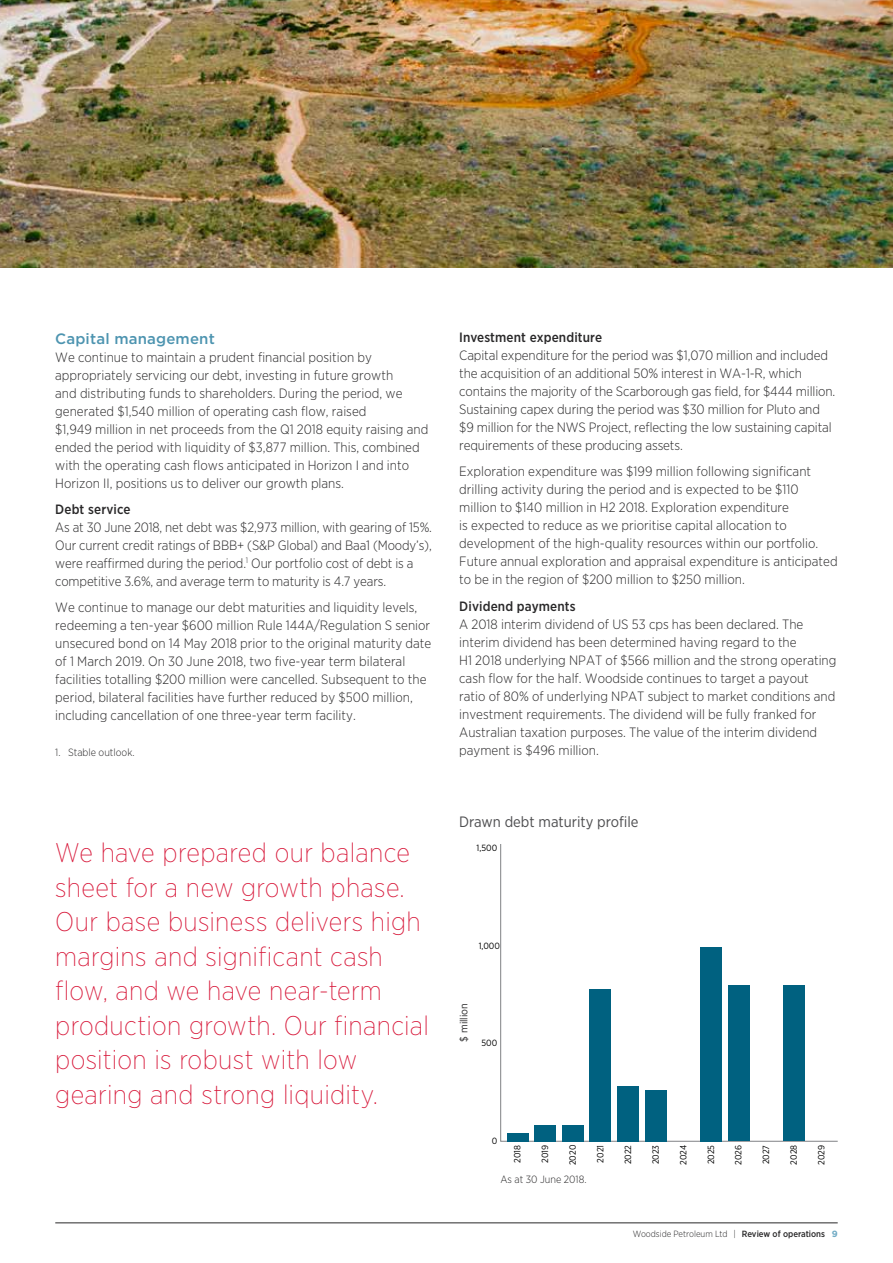
<style>
.page{position:relative;width:893px;height:1263px;background:#fff}
.page>*{position:absolute;margin:0;border:0;box-sizing:border-box;transform-origin:0 0}
.t1{font:200 27px/34.5px "Gotham Narrow";letter-spacing:.01em;color:#d71638}
.t2{font:15px "Gotham Narrow";color:#4d4d4f}
.t3{font:500 15px "Gotham HTF";letter-spacing:.01em;color:#4d94b0}
.t4{font:300 13.5px/18px "Gotham Narrow";color:#292829}
.t5{font:500 13.5px "Gotham Narrow";letter-spacing:.01em;color:#292829}
.t6{font:300 10.5px "Gotham Narrow";color:#292829}
.t7{font:10.5px "Gotham Narrow";color:#292829}
.t8{font:9px "Gotham Narrow";color:#000}
.t9{font:300 9px "Gotham Narrow";color:#292829}
.s1{font-weight:500}
.s2{font-family:"Gotham HTF";font-weight:700;color:#6faac4}
</style>
<div class="page">
<hr style="left:55px;top:1222px;width:783px;height:1px;background:#292829">
<img style="left:0;top:0;width:893px;height:267px">
<svg style="left:500px;top:844px;width:338px;height:297px"></svg>
<div style="left:783px;top:985px;width:21px;height:156px;background:#006180"></div>
<div style="left:728px;top:985px;width:21px;height:156px;background:#006180"></div>
<div style="left:700px;top:946px;width:22px;height:195px;background:#006180"></div>
<div style="left:645px;top:1090px;width:21px;height:51px;background:#006180"></div>
<div style="left:617px;top:1086px;width:22px;height:55px;background:#006180"></div>
<div style="left:590px;top:989px;width:21px;height:152px;background:#006180"></div>
<div style="left:562px;top:1125px;width:21px;height:16px;background:#006180"></div>
<div style="left:534px;top:1125px;width:22px;height:16px;background:#006180"></div>
<div style="left:508px;top:1133px;width:21px;height:8px;background:#006180"></div>
<p class="t3" style="left:55px;top:330px;width:161px">Capital management</p>
<p class="t4" style="left:55px;top:347px;width:374px">We continue to maintain a prudent financial position by appropriately servicing our debt, investing in future growth<br>and distributing funds to shareholders. During the period, we generated $1,540 million of operating cash flow, raised<br>$1,949 million in net proceeds from the Q1 2018 equity raising and ended the period with liquidity of $3,877 million. This, combined with the operating cash flows anticipated in Horizon I and into Horizon II, positions us to deliver our growth plans.</p>
<p class="t5" style="left:55px;top:500px;width:77px">Debt service</p>
<p class="t4" style="left:55px;top:518px;width:378px">As at 30 June 2018, net debt was $2,973 million, with gearing of 15%.<br>Our current credit ratings of BBB+ (S&amp;P Global) and Baa1 (Moody’s), were reaffirmed during the period.<sup>1</sup> Our portfolio cost of debt is a competitive 3.6%, and average term to maturity is 4.7 years.</p>
<p class="t4" style="left:55px;top:598px;width:377px">We continue to manage our debt maturities and liquidity levels, redeeming a ten-year $600 million Rule 144A/Regulation S senior unsecured bond on 14 May 2018 prior to the original maturity date of 1 March 2019. On 30 June 2018, two five-year term bilateral facilities totalling $200 million were cancelled. Subsequent to the period, bilateral facilities have further reduced by $500 million, including cancellation of one three-year term facility.</p>
<p class="t6" style="left:55px;top:746px;width:81px">1. Stable outlook.</p>
<p class="t1" style="left:55px;top:835px;width:375px">We have prepared our balance sheet for a new growth phase.<br>Our base business delivers high margins and significant cash flow, and we have near-term production growth. Our financial position is robust with low gearing and strong liquidity.</p>
<p class="t5" style="left:459px;top:329px;width:144px">Investment expenditure</p>
<p class="t4" style="left:459px;top:346px;width:378px">Capital expenditure for the period was $1,070 million and included the acquisition of an additional 50% interest in WA-1-R, which contains the majority of the Scarborough gas field, for $444 million.<br>Sustaining capex during the period was $30 million for Pluto and $9 million for the NWS Project, reflecting the low sustaining capital requirements of these producing assets.</p>
<p class="t4" style="left:459px;top:462px;width:380px">Exploration expenditure was $199 million following significant drilling activity during the period and is expected to be $110 million to $140 million in H2 2018. Exploration expenditure<br>is expected to reduce as we prioritise capital allocation to development of the high-quality resources within our portfolio.<br>Future annual exploration and appraisal expenditure is anticipated to be in the region of $200 million to $250 million.</p>
<p class="t5" style="left:459px;top:597px;width:118px">Dividend payments</p>
<p class="t4" style="left:459px;top:615px;width:379px">A 2018 interim dividend of US 53 cps has been declared. The interim dividend has been determined having regard to the<br>H1 2018 underlying NPAT of $566 million and the strong operating cash flow for the half. Woodside continues to target a payout ratio of 80% of underlying NPAT subject to market conditions and investment requirements. The dividend will be fully franked for Australian taxation purposes. The value of the interim dividend payment is $496 million.</p>
<p class="t2" style="left:459px;top:813px;width:181px">Drawn debt maturity profile</p>
<p class="t8" style="left:477px;top:842px;width:22px">1,500</p>
<p class="t8" style="left:479px;top:940px;width:23px">1,000</p>
<p class="t7" style="left:457px;top:1041px;width:40px;rotate:-90deg">$ million</p>
<p class="t8" style="left:481px;top:1038px;width:17px">500</p>
<p class="t8" style="left:492px;top:1136px;width:7px">0</p>
<p class="t8" style="left:512px;top:1163px;width:19px;rotate:-90deg">2018</p>
<p class="t8" style="left:539px;top:1163px;width:20px;rotate:-90deg">2019</p>
<p class="t8" style="left:567px;top:1165px;width:22px;rotate:-90deg">2020</p>
<p class="t8" style="left:595px;top:1162px;width:19px;rotate:-90deg">2021</p>
<p class="t8" style="left:622px;top:1164px;width:21px;rotate:-90deg">2022</p>
<p class="t8" style="left:650px;top:1164px;width:21px;rotate:-90deg">2023</p>
<p class="t8" style="left:678px;top:1165px;width:21px;rotate:-90deg">2024</p>
<p class="t8" style="left:705px;top:1164px;width:21px;rotate:-90deg">2025</p>
<p class="t8" style="left:733px;top:1165px;width:21px;rotate:-90deg">2026</p>
<p class="t8" style="left:760px;top:1164px;width:21px;rotate:-90deg">2027</p>
<p class="t8" style="left:788px;top:1164px;width:21px;rotate:-90deg">2028</p>
<p class="t8" style="left:816px;top:1165px;width:21px;rotate:-90deg">2029</p>
<p class="t6" style="left:500px;top:1172px;width:88px">As at 30 June 2018.</p>
<p class="t9" style="left:633px;top:1228px;width:206px">Woodside Petroleum Ltd | <span class="s1">Review of operations</span> <span class="s2">9</span></p>
</div>
